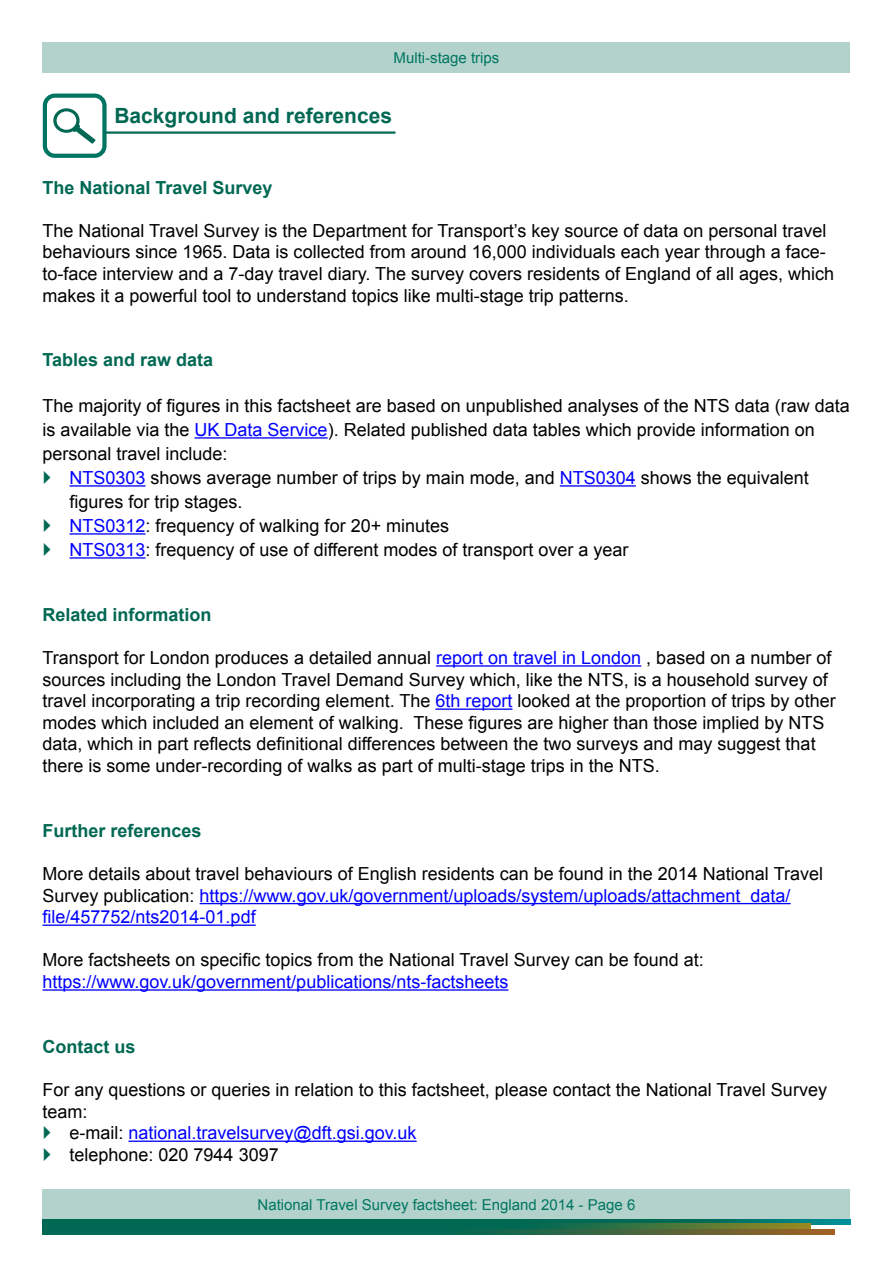
<style>
.page{position:relative;width:893px;height:1263px;background:#fff}
.page>*{position:absolute;margin:0;border:0;box-sizing:border-box;transform-origin:0 0}
.t1{font:700 21px "Arial";color:#006853}
.t2{font:18px/21.6px "Arial";color:#000}
.t3{font:18px "Arial";color:#00f}
.t4{font:700 18px "Arial";color:#006853}
.t5{font:15px "Arial";color:#007662}
.s1{color:#00f}
.s2{color:#000}
</style>
<div class="page">
<div style="left:43px;top:1189px;width:807px;height:30px;background:#b3d2cb"></div>
<svg style="left:43px;top:1220px;width:807px;height:5px;background:#066d57"></svg>
<svg style="left:43px;top:1224px;width:767px;height:5px;background:#1b6d4a"></svg>
<svg style="left:43px;top:1229px;width:792px;height:5px;background:#256647"></svg>
<div style="left:43px;top:43px;width:807px;height:30px;background:#b3d2cb"></div>
<div style="left:43px;top:94px;width:63px;height:63px;background:#fff;border:4px solid #007662;border-radius:10px"></div>
<svg style="left:53px;top:108px;width:43px;height:36px"></svg>
<hr style="left:105px;top:131px;width:290px;height:3px;background:#006853">
<hr style="left:195px;top:437px;width:133px;height:2px;background:#00f">
<hr style="left:70px;top:485px;width:76px;height:2px;background:#00f">
<hr style="left:560px;top:485px;width:76px;height:2px;background:#00f">
<hr style="left:70px;top:533px;width:76px;height:2px;background:#00f">
<hr style="left:70px;top:557px;width:76px;height:2px;background:#00f">
<hr style="left:436px;top:665px;width:205px;height:2px;background:#00f">
<hr style="left:435px;top:708px;width:77px;height:2px;background:#00f">
<hr style="left:200px;top:903px;width:591px;height:1px;background:#00f">
<hr style="left:43px;top:924px;width:213px;height:2px;background:#00f">
<hr style="left:43px;top:989px;width:465px;height:2px;background:#00f">
<hr style="left:129px;top:1140px;width:288px;height:2px;background:#00f">
<p class="t5" style="left:394px;top:48px;width:107px">Multi-stage trips</p>
<p class="t1" style="left:114px;top:101px;width:279px">Background and references</p>
<p class="t4" style="left:43px;top:175px;width:232px">The National Travel Survey</p>
<p class="t2" style="left:43px;top:220px;width:793px">The National Travel Survey is the Department for Transport’s key source of data on personal travel behaviours since 1965. Data is collected from around 16,000 individuals each year through a face&shy;to-face interview and a 7-day travel diary. The survey covers residents of England of all ages, which makes it a powerful tool to understand topics like multi-stage trip patterns.</p>
<p class="t4" style="left:43px;top:348px;width:172px">Tables and raw data</p>
<p class="t2" style="left:43px;top:394px;width:809px;line-height:24px">The majority of figures in this factsheet are based on unpublished analyses of the NTS data (raw data is available via the <span class="s1">UK Data Service</span>). Related published data tables which provide information on personal travel include:</p>
<p class="t2" style="left:70px;top:466px;width:741px;line-height:24px"><span class="s1">NTS0303</span> shows average number of trips by main mode, and <span class="s1">NTS0304</span> shows the equivalent figures for trip stages.</p>
<p class="t2" style="left:70px;top:515px;width:381px"><span class="s1">NTS0312</span>: frequency of walking for 20+ minutes</p>
<p class="t2" style="left:70px;top:539px;width:560px"><span class="s1">NTS0313</span>: frequency of use of different modes of transport over a year</p>
<p class="t4" style="left:43px;top:602px;width:171px">Related information</p>
<p class="t2" style="left:43px;top:647px;width:795px">Transport for London produces a detailed annual <span class="s1">report on travel in London</span> , based on a number of sources including the London Travel Demand Survey which, like the NTS, is a household survey of travel incorporating a trip recording element. The <span class="s1">6th report</span> looked at the proportion of trips by other modes which included an element of walking. These figures are higher than those implied by NTS data, which in part reflects definitional differences between the two surveys and may suggest that there is some under-recording of walks as part of multi-stage trips in the NTS.</p>
<p class="t4" style="left:43px;top:818px;width:161px">Further references</p>
<p class="t2" style="left:43px;top:863px;width:782px">More details about travel behaviours of English residents can be found in the 2014 National Travel<br>Survey publication: <span class="s1">https://www.gov.uk/government/uploads/system/uploads/attachment data/ file/457752/nts2014-01.pdf</span></p>
<p class="t2" style="left:43px;top:949px;width:663px">More factsheets on specific topics from the National Travel Survey can be found at:</p>
<p class="t3" style="left:43px;top:970px;width:467px">https://www.gov.uk/government/publications/nts-factsheets</p>
<p class="t4" style="left:43px;top:1034px;width:95px">Contact us</p>
<p class="t2" style="left:43px;top:1079px;width:786px">For any questions or queries in relation to this factsheet, please contact the National Travel Survey team:</p>
<p class="t3" style="left:70px;top:1121px;width:349px"><span class="s2">e-mail:</span> national.travelsurvey@dft.gsi.gov.uk</p>
<p class="t2" style="left:70px;top:1144px;width:211px">telephone: 020 7944 3097</p>
<p class="t5" style="left:258px;top:1195px;width:379px">National Travel Survey factsheet: England 2014 - Page 6</p>
</div>
